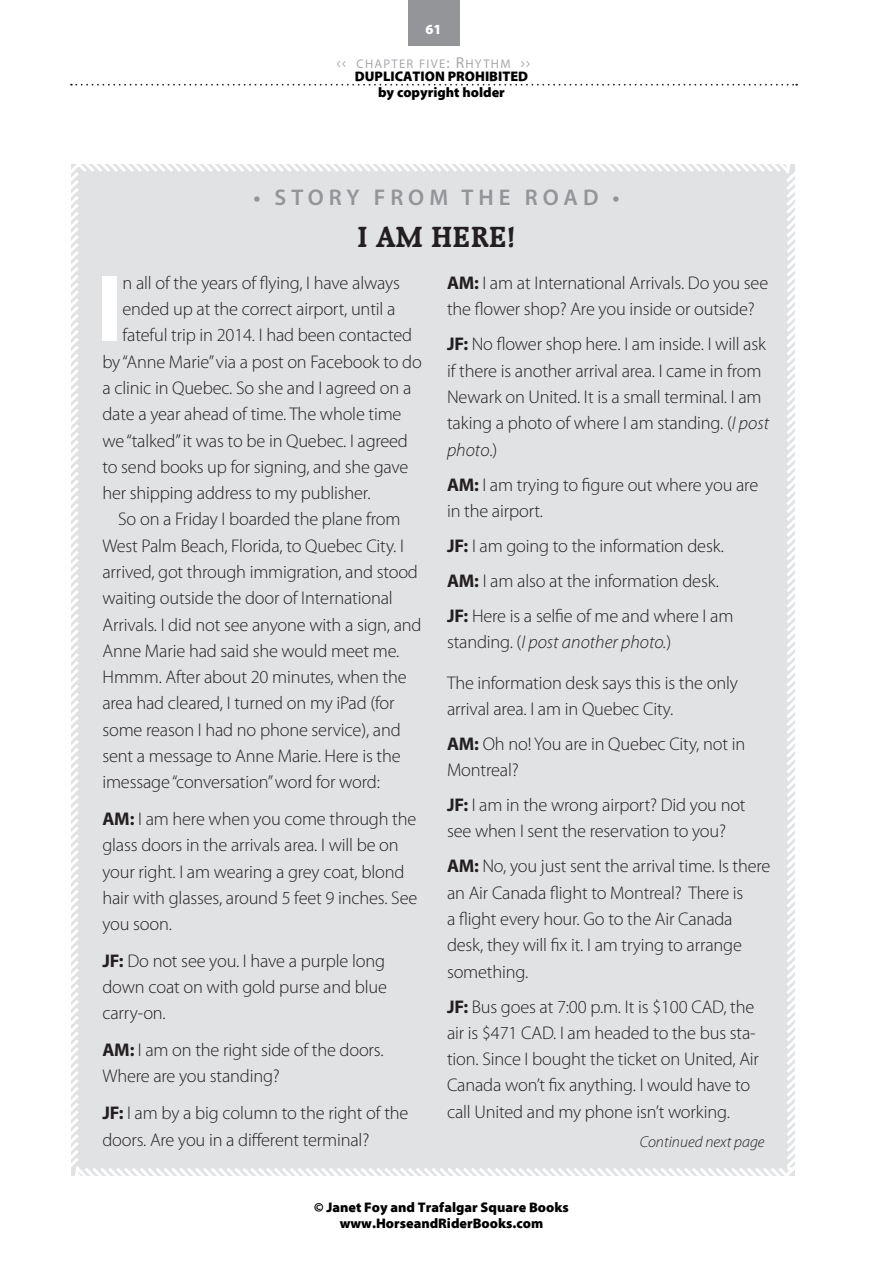
<style>
.page{position:relative;width:883px;height:1261px;background:#fff}
.page>*{position:absolute;margin:0;border:0;box-sizing:border-box;transform-origin:0 0}
.t1{font:700 96.25px "Myriad Pro";color:#fff}
.t2{font:700 31.5px "Raleigh";color:#231f20}
.t3{font:600 22.75px "Myriad Pro";letter-spacing:.22em;color:#939598}
.t4{font:300 18.38px/26.2px "Myriad Pro";letter-spacing:-.01em;color:#231f20}
.t5{font:italic 300 15.75px "Myriad Pro";color:#231f20}
.t6{font:900 14px/16.8px "Myriad Pro";color:#000;text-align:center}
.t7{font:700 14px "Syntax";color:#fff}
.t8{font:12.6px "Myriad Pro Regular SC800";letter-spacing:.1em;color:#a8a9ad}
.s1{font-family:"Myriad Pro";font-size:15.75px}
.s2{font-size:15.75px}
.s3{font-weight:700}
.s4{font-style:italic}
</style>
<div class="page">
<div style="left:407px;top:0;width:52px;height:45px;background:#939598"></div>
<svg style="left:71px;top:84px;width:725px;height:2px"></svg>
<div style="left:71px;top:164px;width:724px;height:1012px;background:#e1e2e4"></div>
<p class="t7" style="left:425px;top:21px;width:17px">61</p>
<p class="t8" style="left:336px;top:56px;width:195px"><span class="s1">‹‹</span> CHAPTER FIVE<span class="s2">: R</span>HYTHM <span class="s1">››</span></p>
<p class="t6" style="left:355px;top:67px;width:174px">DUPLICATION PROHIBITED by copyright holder</p>
<p class="t3" style="left:253px;top:183px;width:367px">• STORY FROM THE ROAD •</p>
<h2 class="t2" style="left:357px;top:219px;width:160px">I AM HERE!</h2>
<h1 class="t1" style="left:96px;top:246px;width:29px">I</h1>
<p class="t4" style="left:122px;top:270px;width:279px">n all of the years of flying, I have always</p>
<p class="t4" style="left:122px;top:296px;width:274px">ended up at the correct airport, until a</p>
<p class="t4" style="left:122px;top:322px;width:291px">fateful trip in 2014. I had been contacted</p>
<p class="t4" style="left:102px;top:349px;width:321px">by “Anne Marie” via a post on Facebook to do</p>
<p class="t4" style="left:102px;top:375px;width:310px">a clinic in Quebec. So she and I agreed on a</p>
<p class="t4" style="left:102px;top:401px;width:300px">date a year ahead of time. The whole time</p>
<p class="t4" style="left:102px;top:427px;width:307px">we “talked” it was to be in Quebec. I agreed</p>
<p class="t4" style="left:102px;top:454px;width:307px">to send books up for signing, and she gave</p>
<p class="t4" style="left:102px;top:480px;width:269px">her shipping address to my publisher.</p>
<p class="t4" style="left:118px;top:506px;width:283px">So on a Friday I boarded the plane from</p>
<p class="t4" style="left:102px;top:532px;width:303px">West Palm Beach, Florida, to Quebec City. I</p>
<p class="t4" style="left:102px;top:559px;width:317px">arrived, got through immigration, and stood</p>
<p class="t4" style="left:102px;top:585px;width:291px">waiting outside the door of International</p>
<p class="t4" style="left:102px;top:611px;width:320px">Arrivals. I did not see anyone with a sign, and</p>
<p class="t4" style="left:102px;top:637px;width:298px">Anne Marie had said she would meet me.</p>
<p class="t4" style="left:102px;top:664px;width:305px">Hmmm. After about 20 minutes, when the</p>
<p class="t4" style="left:102px;top:690px;width:293px">area had cleared, I turned on my iPad (for</p>
<p class="t4" style="left:102px;top:716px;width:300px">some reason I had no phone service), and</p>
<p class="t4" style="left:102px;top:742px;width:299px">sent a message to Anne Marie. Here is the</p>
<p class="t4" style="left:102px;top:769px;width:279px">imessage “conversation” word for word:</p>
<p class="t4" style="left:102px;top:805px;width:316px"><span class="s3">AM:</span> I am here when you come through the glass doors in the arrivals area. I will be on your right. I am wearing a grey coat, blond hair with glasses, around 5 feet 9 inches. See you soon.</p>
<p class="t4" style="left:102px;top:947px;width:286px;text-align:justify"><span class="s3">JF:</span> Do not see you. I have a purple long down coat on with gold purse and blue carry-on.</p>
<p class="t4" style="left:102px;top:1036px;width:282px"><span class="s3">AM:</span> I am on the right side of the doors.<br>Where are you standing?</p>
<p class="t4" style="left:102px;top:1099px;width:307px"><span class="s3">JF:</span> I am by a big column to the right of the doors. Are you in a different terminal?</p>
<p class="t4" style="left:447px;top:270px;width:322px"><span class="s3">AM:</span> I am at International Arrivals. Do you see the flower shop? Are you inside or outside?</p>
<p class="t4" style="left:447px;top:331px;width:323px"><span class="s3">JF:</span> No flower shop here. I am inside. I will ask if there is another arrival area. I came in from Newark on United. It is a small terminal. I am taking a photo of where I am standing. (<span class="s4">I post photo</span>.)</p>
<p class="t4" style="left:447px;top:471px;width:312px"><span class="s3">AM:</span> I am trying to figure out where you are in the airport.</p>
<p class="t4" style="left:447px;top:528px;width:288px;line-height:35px"><span class="s3">JF:</span> I am going to the information desk.<br><span class="s3">AM:</span> I am also at the information desk.<br><span class="s3">JF:</span> Here is a selfie of me and where I am</p>
<p class="t4" style="left:447px;top:622px;width:292px;line-height:40.2px">standing. (<span class="s4">I post another photo.</span>)<br>The information desk says this is the only</p>
<p class="t4" style="left:447px;top:691px;width:299px;line-height:35px">arrival area. I am in Quebec City.<br><span class="s3">AM:</span> Oh no! You are in Quebec City, not in</p>
<p class="t4" style="left:447px;top:752px;width:300px;line-height:35px">Montreal?<br><span class="s3">JF:</span> I am in the wrong airport? Did you not</p>
<p class="t4" style="left:447px;top:813px;width:325px;line-height:35px">see when I sent the reservation to you?<br><span class="s3">AM:</span> No, you just sent the arrival time. Is there</p>
<p class="t4" style="left:447px;top:879px;width:298px">an Air Canada flight to Montreal? There is a flight every hour. Go to the Air Canada desk, they will fix it. I am trying to arrange something.</p>
<p class="t4" style="left:447px;top:993px;width:313px"><span class="s3">JF:</span> Bus goes at 7:00 p.m. It is $100 CAD, the air is $471 CAD. I am headed to the bus sta&shy;tion. Since I bought the ticket on United, Air Canada won’t fix anything. I would have to call United and my phone isn’t working.</p>
<p class="t5" style="left:639px;top:1132px;width:126px">Continued next page</p>
<p class="t6" style="left:314px;top:1197px;width:256px">© Janet Foy and Trafalgar Square Books www.HorseandRiderBooks.com</p>
</div>
